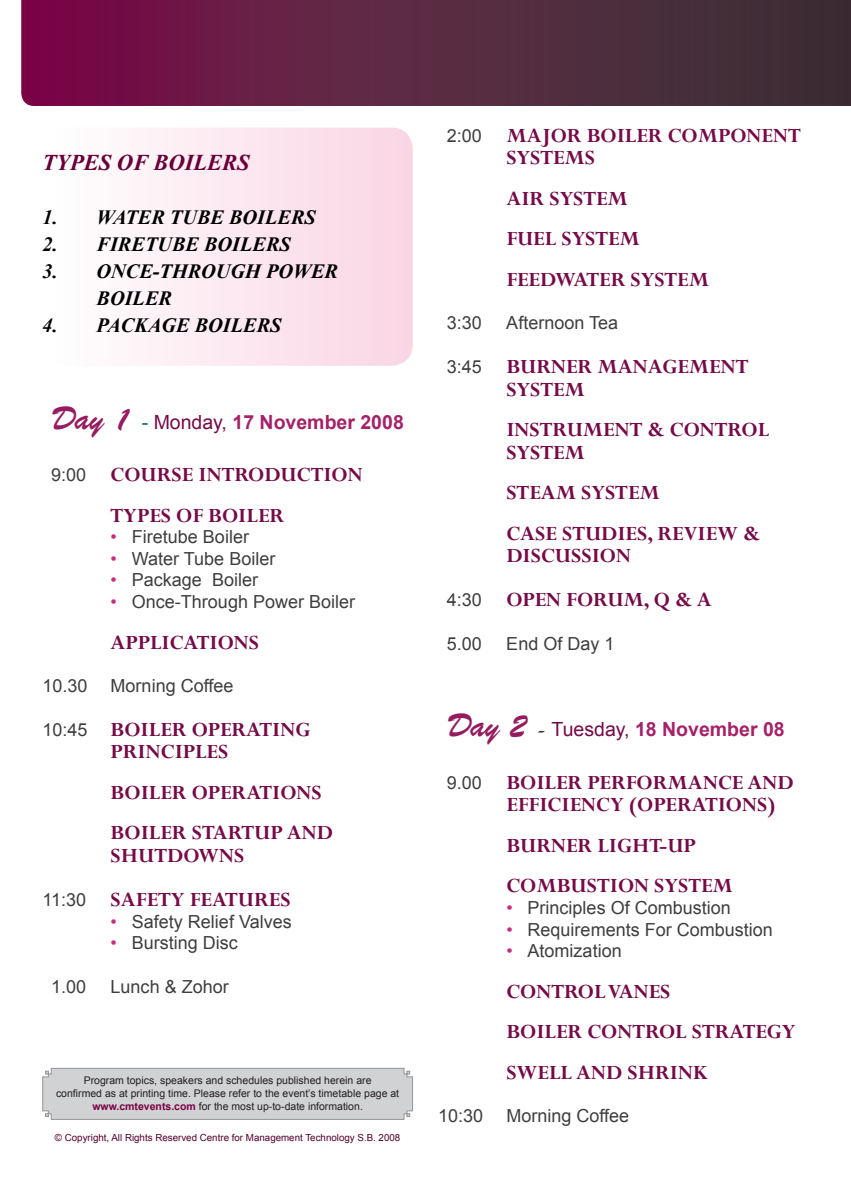
<style>
.page{position:relative;width:851px;height:1191px;background:#fff}
.page>*{position:absolute;margin:0;border:0;box-sizing:border-box;transform-origin:0 0}
.t1{font:700 22.5px/22.5px "Perpetua";color:#750b47}
.t2{font:italic 700 22.5px "Times New Roman";color:#680038}
.t3{font:italic 700 20.25px/27px "Times New Roman";color:#000}
.t4{font:700 19.5px "Arial";color:#a52269}
.t5{font:18px "Arial";color:#3e3e3f}
.t6{font:10.5px/12.6px "Arial";color:#231f20;text-align:center}
.t7{font:9.75px "Arial";color:#540028}
.s1{font-family:"Brush Script BT";font-weight:400;font-size:33px;color:#951c5e}
.s2{font-weight:400;color:#00597a}
.s3{font-weight:400;color:#750b47}
.s4{font-family:"Arial";font-weight:400;font-size:18px;color:#3e3e3f}
.s5{color:#c82c7e}
.s6{font-weight:700;color:#7b0046}
.s7{font-family:"Brush Script BT";font-weight:400;color:#3e3e3f}
</style>
<div class="page">
<svg style="left:134px;top:128px;width:278px;height:238px"></svg>
<svg style="left:21px;top:0;width:829px;height:106px;background:#5a2340"></svg>
<div style="left:42px;top:1068px;width:371px;height:51px;background:#d1d2d4"></div>
<p class="t2" style="left:43px;top:147px;width:209px">TYPES OF BOILERS</p>
<p class="t3" style="left:43px;top:203px;width:275px">1. WATER TUBE BOILERS</p>
<p class="t3" style="left:43px;top:230px;width:250px">2. FIRETUBE BOILERS</p>
<p class="t3" style="left:97px;top:257px;width:243px;text-indent:-54px">3. ONCE-THROUGH POWER<br>BOILER</p>
<p class="t3" style="left:43px;top:311px;width:240px">4. PACKAGE BOILERS</p>
<p class="t4" style="left:51px;top:409px;width:354px"><span class="s1">Day 1</span> <span class="s2">-</span> <span class="s3">Monday,</span> 17 November 2008</p>
<p class="t1" style="left:51px;top:463px;width:313px"><span class="s4">9:00</span> COURSE INTRODUCTION</p>
<p class="t1" style="left:111px;top:503px;width:175px">TYPES OF BOILER</p>
<p class="t5" style="left:111px;top:525px;width:140px"><span class="s5">•</span> Firetube Boiler</p>
<p class="t5" style="left:111px;top:547px;width:166px"><span class="s5">•</span> Water Tube Boiler</p>
<p class="t5" style="left:111px;top:568px;width:149px"><span class="s5">•</span> Package Boiler</p>
<p class="t5" style="left:111px;top:590px;width:246px"><span class="s5">•</span> Once-Through Power Boiler</p>
<p class="t1" style="left:111px;top:630px;width:150px">APPLICATIONS</p>
<p class="t5" style="left:43px;top:673px;width:47px">10.30</p>
<p class="t5" style="left:111px;top:673px;width:124px">Morning Coffee</p>
<p class="t1" style="left:111px;top:718px;width:201px;text-indent:-68px"><span class="s4">10:45</span> BOILER OPERATING<br>PRINCIPLES</p>
<p class="t1" style="left:111px;top:781px;width:213px">BOILER OPERATIONS</p>
<p class="t1" style="left:111px;top:821px;width:224px">BOILER STARTUP AND<br>SHUTDOWNS</p>
<p class="t1" style="left:43px;top:888px;width:250px"><span class="s4">11:30</span> SAFETY FEATURES</p>
<p class="t5" style="left:111px;top:909px;width:182px"><span class="s5">•</span> Safety Relief Valves</p>
<p class="t5" style="left:111px;top:931px;width:129px"><span class="s5">•</span> Bursting Disc</p>
<p class="t5" style="left:51px;top:974px;width:37px">1.00</p>
<p class="t5" style="left:111px;top:974px;width:120px">Lunch &amp; Zohor</p>
<p class="t6" style="left:56px;top:1074px;width:344px">Program topics, speakers and schedules published herein are<br>confirmed as at printing time. Please refer to the event’s timetable page at <span class="s6">www.cmtevents.com</span> for the most up-to-date information.</p>
<p class="t7" style="left:55px;top:1131px;width:347px">© Copyright, All Rights Reserved Centre for Management Technology S.B. 2008</p>
<p class="t1" style="left:506px;top:124px;width:296px;text-indent:-60px"><span class="s4">2:00</span> MAJOR BOILER COMPONENT<br>SYSTEMS</p>
<p class="t1" style="left:506px;top:187px;width:123px">AIR SYSTEM</p>
<p class="t1" style="left:506px;top:227px;width:135px">FUEL SYSTEM</p>
<p class="t1" style="left:506px;top:268px;width:204px">FEEDWATER SYSTEM</p>
<p class="t5" style="left:446px;top:311px;width:37px">3:30</p>
<p class="t5" style="left:506px;top:311px;width:113px">Afternoon Tea</p>
<p class="t1" style="left:506px;top:355px;width:243px;text-indent:-60px"><span class="s4">3:45</span> BURNER MANAGEMENT<br>SYSTEM</p>
<p class="t1" style="left:506px;top:418px;width:264px">INSTRUMENT &amp; CONTROL<br>SYSTEM</p>
<p class="t1" style="left:506px;top:481px;width:155px">STEAM SYSTEM</p>
<p class="t1" style="left:506px;top:521px;width:256px">CASE STUDIES, REVIEW &amp;<br>DISCUSSION</p>
<p class="t1" style="left:446px;top:588px;width:266px"><span class="s4">4:30</span> OPEN FORUM, Q &amp; A</p>
<p class="t5" style="left:446px;top:631px;width:37px">5.00</p>
<p class="t5" style="left:506px;top:631px;width:110px">End Of Day 1</p>
<p class="t4" style="left:446px;top:716px;width:339px"><span class="s1">Day 2</span> <span class="s7">-</span> <span class="s3">Tuesday,</span> 18 November 08</p>
<p class="t1" style="left:506px;top:771px;width:289px;text-indent:-60px"><span class="s4">9.00</span> BOILER PERFORMANCE AND<br>EFFICIENCY (OPERATIONS)</p>
<p class="t1" style="left:506px;top:834px;width:191px">BURNER LIGHT-UP</p>
<p class="t1" style="left:506px;top:874px;width:228px">COMBUSTION SYSTEM</p>
<p class="t5" style="left:506px;top:896px;width:226px"><span class="s5">•</span> Principles Of Combustion</p>
<p class="t5" style="left:506px;top:917px;width:268px"><span class="s5">•</span> Requirements For Combustion</p>
<p class="t5" style="left:506px;top:939px;width:117px"><span class="s5">•</span> Atomization</p>
<p class="t1" style="left:506px;top:979px;width:166px">CONTROL VANES</p>
<p class="t1" style="left:506px;top:1020px;width:291px">BOILER CONTROL STRATEGY</p>
<p class="t1" style="left:506px;top:1060px;width:203px">SWELL AND SHRINK</p>
<p class="t5" style="left:438px;top:1104px;width:47px">10:30</p>
<p class="t5" style="left:506px;top:1104px;width:124px">Morning Coffee</p>
</div>
